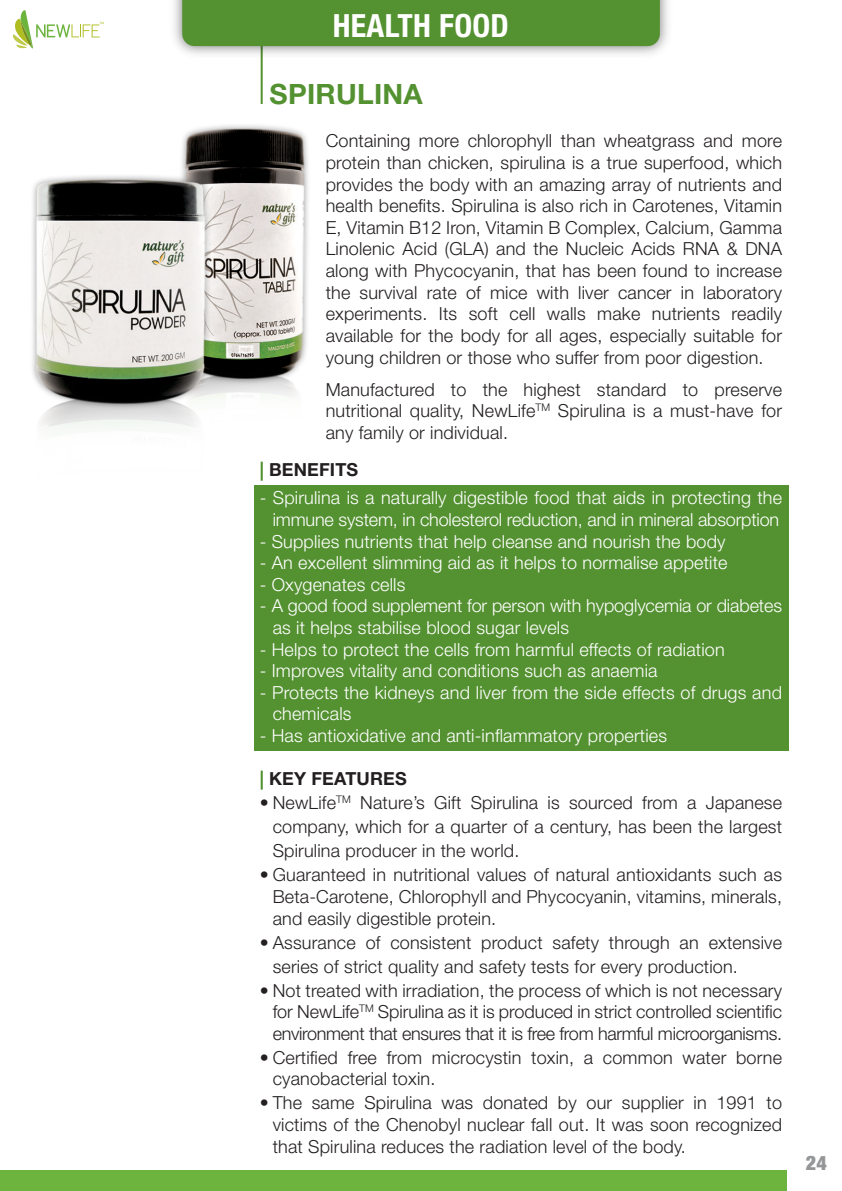
<style>
.page{position:relative;width:842px;height:1191px;background:#fff}
.page>*{position:absolute;margin:0;border:0;box-sizing:border-box;transform-origin:0 0}
.t1{font:700 condensed 32px "Helvetica Neue";letter-spacing:.01em;color:#fff}
.t2{font:700 28px "Helvetica Neue";letter-spacing:.01em;color:#549131}
.t3{font:900 condensed 20px "Helvetica Neue";color:#949698}
.t4{font:300 18px/21.6px "Helvetica Neue LT Std";letter-spacing:.01em;color:#231f20;text-align:justify}
.t5{font:300 18px/21.6px "Helvetica Neue LT Std";letter-spacing:.01em;color:#fff}
.t6{font:300 18px/21.6px "Helvetica Neue LT Std";letter-spacing:-.01em;color:#fff;text-align:center}
.t7{font:700 18px "Helvetica Neue LT Std";letter-spacing:.01em;color:#231f20}
.s1{font-weight:300;color:#549131}
</style>
<div class="page">
<img style="left:32px;top:63px;width:757px;height:1128px">
<hr style="left:261px;top:0;width:2px;height:104px;background:#549131">
<div style="left:254px;top:486px;width:534px;height:265px;background:#549131"></div>
<svg style="left:261px;top:462px;width:2px;height:19px"></svg>
<svg style="left:261px;top:770px;width:2px;height:19px"></svg>
<svg style="left:13px;top:10px;width:91px;height:39px"></svg>
<img style="left:174px;top:0;width:494px;height:63px">
<div style="left:182px;top:0;width:478px;height:46px;background:#549131"></div>
<div style="left:0;top:1170px;width:786px;height:21px;background:#6db43f"></div>
<h1 class="t1" style="left:333px;top:6px;width:178px">HEALTH FOOD</h1>
<h2 class="t2" style="left:270px;top:76px;width:155px">SPIRULINA</h2>
<p class="t4" style="left:326px;top:130px;width:458px">Containing more chlorophyll than wheatgrass and more protein than chicken, spirulina is a true superfood, which provides the body with an amazing array of nutrients and health benefits. Spirulina is also rich in Carotenes, Vitamin E, Vitamin B12 Iron, Vitamin B Complex, Calcium, Gamma Linolenic Acid (GLA) and the Nucleic Acids RNA &amp; DNA along with Phycocyanin, that has been found to increase the survival rate of mice with liver cancer in laboratory experiments. Its soft cell walls make nutrients readily available for the body for all ages, especially suitable for young children or those who suffer from poor digestion.</p>
<p class="t4" style="left:326px;top:378px;width:458px">Manufactured to the highest standard to preserve nutritional quality, NewLife<sup>TM</sup> Spirulina is a must-have for any family or individual.</p>
<p class="t7" style="left:260px;top:459px;width:100px"><span class="s1">|</span> BENEFITS</p>
<p class="t6" style="left:260px;top:487px;width:524px">- Spirulina is a naturally digestible food that aids in protecting the immune system, in cholesterol reduction, and in mineral absorption</p>
<p class="t5" style="left:260px;top:530px;width:467px">- Supplies nutrients that help cleanse and nourish the body</p>
<p class="t5" style="left:260px;top:551px;width:469px">- An excellent slimming aid as it helps to normalise appetite</p>
<p class="t5" style="left:260px;top:573px;width:147px">- Oxygenates cells</p>
<p class="t5" style="left:273px;top:595px;width:511px;text-indent:-13px">- A good food supplement for person with hypoglycemia or diabetes as it helps stabilise blood sugar levels</p>
<p class="t5" style="left:260px;top:638px;width:467px">- Helps to protect the cells from harmful effects of radiation</p>
<p class="t5" style="left:260px;top:659px;width:399px">- Improves vitality and conditions such as anaemia</p>
<p class="t5" style="left:273px;top:681px;width:511px;text-indent:-13px">- Protects the kidneys and liver from the side effects of drugs and chemicals</p>
<p class="t5" style="left:260px;top:724px;width:409px">- Has antioxidative and anti-inflammatory properties</p>
<p class="t7" style="left:260px;top:767px;width:149px"><span class="s1">|</span> KEY FEATURES</p>
<p class="t4" style="left:273px;top:790px;width:511px;line-height:24px;text-indent:-13px">• NewLife<sup>TM</sup> Nature’s Gift Spirulina is sourced from a Japanese company, which for a quarter of a century, has been the largest Spirulina producer in the world.</p>
<p class="t4" style="left:273px;top:863px;width:511px;text-indent:-13px">• Guaranteed in nutritional values of natural antioxidants such as Beta-Carotene, Chlorophyll and Phycocyanin, vitamins, minerals, and easily digestible protein.</p>
<p class="t4" style="left:273px;top:929px;width:511px;line-height:24px;text-indent:-13px">• Assurance of consistent product safety through an extensive series of strict quality and safety tests for every production.</p>
<p class="t4" style="left:273px;top:979px;width:511px;text-indent:-13px">• Not treated with irradiation, the process of which is not necessary for NewLife<sup>TM</sup> Spirulina as it is produced in strict controlled scientific environment that ensures that it is free from harmful microorganisms.</p>
<p class="t4" style="left:273px;top:1046px;width:511px;text-indent:-13px">• Certified free from microcystin toxin, a common water borne cyanobacterial toxin.</p>
<p class="t4" style="left:273px;top:1091px;width:511px;text-indent:-13px">• The same Spirulina was donated by our supplier in 1991 to victims of the Chenobyl nuclear fall out. It was soon recognized that Spirulina reduces the radiation level of the body.</p>
<p class="t3" style="left:806px;top:1150px;width:22px">24</p>
</div>
